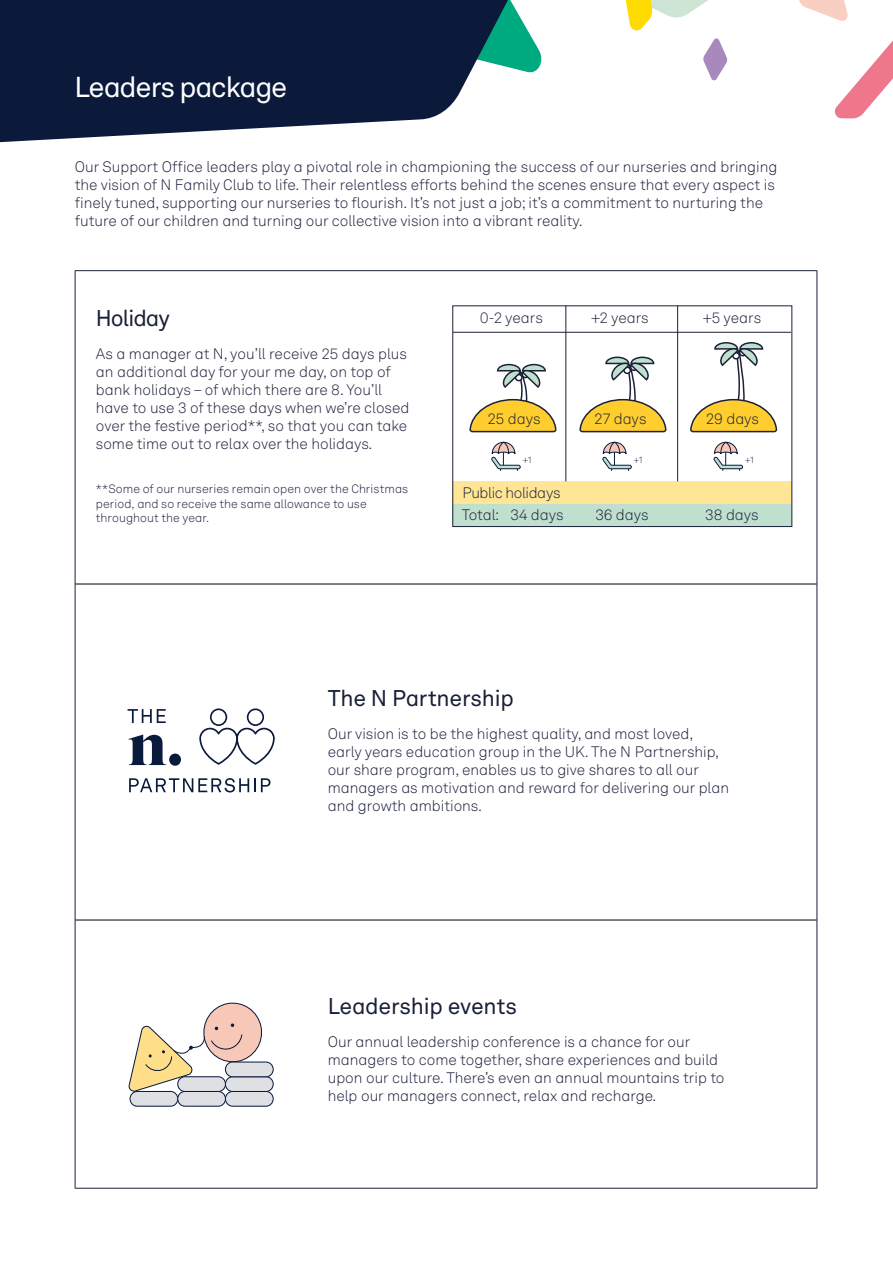
<style>
.page{position:relative;width:893px;height:1263px;background:#fff}
.page>*{position:absolute;margin:0;border:0;box-sizing:border-box;transform-origin:0 0}
.t1{font:28.5px "NNFC Akkurat";letter-spacing:-.04em;color:#fff}
.t2{font:22.5px "NNFC Akkurat";letter-spacing:-.01em;color:#1a1f39}
.t3{font:22.5px "NNFC Akkurat";letter-spacing:-.04em;color:#1b2038}
.t4{font:300 15px/18px "NNFC Akkurat";color:#1a1f39}
.t5{font:300 15px/18px "NNFC Akkurat";color:#1b2038}
.t6{font:300 15px "NNFC Akkurat";color:#1b1f37}
.t7{font:300 15px "NNFC Akkurat";letter-spacing:-.025em;color:#1b1f37}
.t8{font:300 12px/14.4px "NNFC Akkurat";letter-spacing:.005em;color:#1b2038}
.t9{font:300 9px "NNFC Akkurat";color:#1b1f37}
</style>
<div class="page">
<svg style="left:799px;top:0;width:94px;height:118px"></svg>
<svg style="left:703px;top:38px;width:24px;height:43px"></svg>
<svg style="left:0;top:0;width:542px;height:143px;fill:#0b1a3b"></svg>
<svg style="left:625px;top:0;width:83px;height:31px"></svg>
<hr style="left:75px;top:270px;width:742px;height:1px;background:#182039">
<hr style="left:75px;top:271px;width:1px;height:313px;background:#182039">
<hr style="left:817px;top:271px;width:1px;height:313px;background:#182039">
<hr style="left:75px;top:584px;width:1px;height:336px;background:#182039">
<hr style="left:817px;top:584px;width:1px;height:336px;background:#182039">
<hr style="left:75px;top:920px;width:1px;height:268px;background:#182039">
<hr style="left:817px;top:920px;width:1px;height:268px;background:#182039">
<hr style="left:75px;top:1188px;width:742px;height:1px;background:#182039">
<hr style="left:75px;top:584px;width:742px;height:1px;background:#000">
<hr style="left:75px;top:920px;width:742px;height:1px;background:#000">
<div style="left:453px;top:504px;width:339px;height:23px;background:#c0e0cf"></div>
<div style="left:453px;top:481px;width:339px;height:23px;background:#ffe696"></div>
<hr style="left:453px;top:332px;width:338px;height:1px;background:#1b2038">
<svg style="left:470px;top:363px;width:86px;height:70px"></svg>
<svg style="left:580px;top:356px;width:86px;height:77px"></svg>
<svg style="left:690px;top:342px;width:86px;height:91px"></svg>
<hr style="left:565px;top:305px;width:1px;height:176px;background:#1b2038">
<hr style="left:677px;top:305px;width:1px;height:176px;background:#1b2038">
<div style="left:452px;top:305px;width:340px;height:222px;border:1px solid #1b2038"></div>
<svg style="left:491px;top:441px;width:30px;height:30px"></svg>
<svg style="left:602px;top:441px;width:30px;height:30px"></svg>
<svg style="left:713px;top:441px;width:30px;height:30px"></svg>
<svg style="left:199px;top:708px;width:76px;height:57px"></svg>
<svg style="left:129px;top:778px;width:141px;height:14px"></svg>
<svg style="left:129px;top:734px;width:37px;height:31px"></svg>
<div style="left:169px;top:753px;width:12px;height:13px;background:#0a1a3b;border-radius:50%"></div>
<svg style="left:128px;top:709px;width:38px;height:14px"></svg>
<div style="left:130px;top:1091px;width:48px;height:15px;background:#dee0e3;border-radius:7px"></div>
<div style="left:130px;top:1091px;width:48px;height:16px;border:1px solid #0a1a3b;border-radius:7px"></div>
<div style="left:178px;top:1091px;width:47px;height:15px;background:#dee0e3;border-radius:7px"></div>
<div style="left:177px;top:1091px;width:49px;height:16px;border:1px solid #0a1a3b;border-radius:7px"></div>
<div style="left:225px;top:1091px;width:48px;height:15px;background:#dee0e3;border-radius:7px"></div>
<div style="left:225px;top:1091px;width:49px;height:16px;border:1px solid #0a1a3b;border-radius:7px"></div>
<div style="left:225px;top:1077px;width:48px;height:14px;background:#dee0e3;border-radius:7px"></div>
<div style="left:225px;top:1076px;width:49px;height:16px;border:1px solid #0a1a3b;border-radius:7px"></div>
<div style="left:225px;top:1062px;width:48px;height:15px;background:#dee0e3;border-radius:7px"></div>
<div style="left:225px;top:1061px;width:49px;height:16px;border:1px solid #0a1a3b;border-radius:7px"></div>
<svg style="left:128px;top:1002px;width:136px;height:90px"></svg>
<h1 class="t1" style="left:75px;top:65px;width:214px">Leaders package</h1>
<p class="t4" style="left:75px;top:158px;width:704px">Our Support Office leaders play a pivotal role in championing the success of our nurseries and bringing the vision of N Family Club to life. Their relentless efforts behind the scenes ensure that every aspect is finely tuned, supporting our nurseries to flourish. It’s not just a job; it’s a commitment to nurturing the future of our children and turning our collective vision into a vibrant reality.</p>
<h2 class="t3" style="left:96px;top:301px;width:76px">Holiday</h2>
<p class="t5" style="left:96px;top:344px;width:315px">As a manager at N, you’ll receive 25 days plus an additional day for your me day, on top of bank holidays – of which there are 8. You’ll have to use 3 of these days when we’re closed over the festive period**, so that you can take some time out to relax over the holidays.</p>
<p class="t8" style="left:96px;top:481px;width:314px">**Some of our nurseries remain open over the Christmas period, and so receive the same allowance to use throughout the year.</p>
<p class="t6" style="left:480px;top:308px;width:65px">0-2 years</p>
<p class="t6" style="left:591px;top:308px;width:59px">+2 years</p>
<p class="t6" style="left:703px;top:308px;width:60px">+5 years</p>
<p class="t6" style="left:488px;top:408px;width:54px">25 days</p>
<p class="t6" style="left:595px;top:408px;width:53px">27 days</p>
<p class="t6" style="left:706px;top:408px;width:55px">29 days</p>
<p class="t9" style="left:523px;top:454px;width:10px">+1</p>
<p class="t9" style="left:634px;top:454px;width:10px">+1</p>
<p class="t9" style="left:745px;top:454px;width:10px">+1</p>
<p class="t7" style="left:462px;top:483px;width:100px">Public holidays</p>
<p class="t6" style="left:462px;top:504px;width:103px">Total: 34 days</p>
<p class="t6" style="left:595px;top:504px;width:55px">36 days</p>
<p class="t6" style="left:705px;top:504px;width:55px">38 days</p>
<h2 class="t2" style="left:328px;top:682px;width:188px">The N Partnership</h2>
<p class="t4" style="left:328px;top:725px;width:403px">Our vision is to be the highest quality, and most loved, early years education group in the UK. The N Partnership, our share program, enables us to give shares to all our managers as motivation and reward for delivering our plan and growth ambitions.</p>
<h2 class="t2" style="left:328px;top:990px;width:191px">Leadership events</h2>
<p class="t4" style="left:328px;top:1033px;width:398px">Our annual leadership conference is a chance for our managers to come together, share experiences and build upon our culture. There’s even an annual mountains trip to help our managers connect, relax and recharge.</p>
</div>
